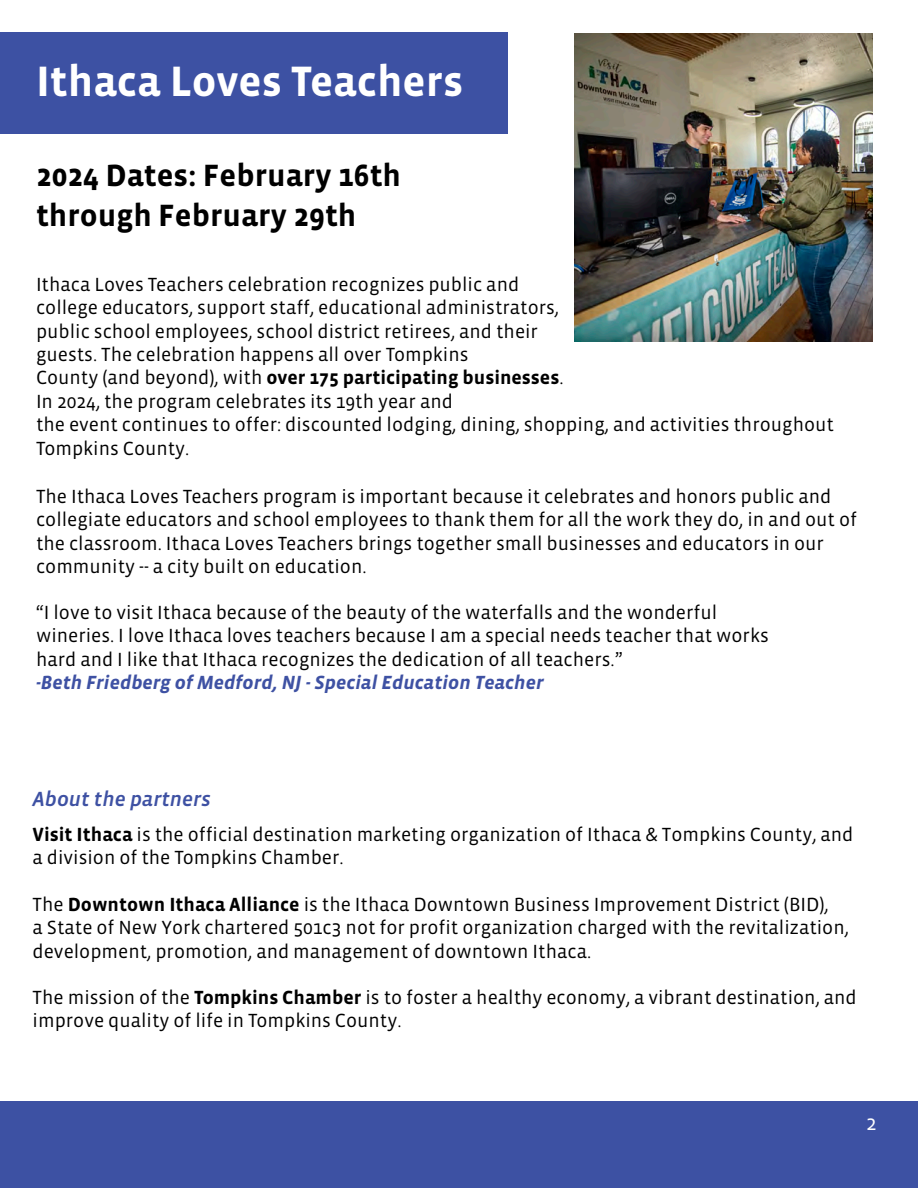
<style>
.page{position:relative;width:918px;height:1188px;background:#fff}
.page>*{position:absolute;margin:0;border:0;box-sizing:border-box;transform-origin:0 0}
.t1{font:700 43.5px "Vista Sans OT";color:#fff}
.t2{font:700 31.5px/39.9px "Vista Sans OT";color:#000}
.t3{font:italic 500 21px "Vista Sans OT";color:#3e51a3}
.t4{font:21px "Vista Sans OT";color:#fff}
.t5{font:19.5px/23.4px "Vista Sans OT";color:#000}
.t6{font:italic 700 19.5px "Vista Sans OT";color:#3e51a3}
.s1{font-weight:700}
</style>
<div class="page">
<div style="left:0;top:1102px;width:918px;height:86px;background:#3d51a3"></div>
<div style="left:0;top:32px;width:508px;height:97px;background:#3d51a3"></div>
<img style="left:575px;top:33px;width:297px;height:309px">
<div style="left:0;top:37px;width:508px;height:97px;background:#3d51a3"></div>
<h1 class="t1" style="left:36px;top:59px;width:429px">Ithaca Loves Teachers</h1>
<h2 class="t2" style="left:36px;top:156px;width:367px">2024 Dates: February 16th through February 29th</h2>
<p class="t5" style="left:36px;top:273px;width:799px">Ithaca Loves Teachers celebration recognizes public and<br>college educators, support staff, educational administrators,<br>public school employees, school district retirees, and their<br>guests. The celebration happens all over Tompkins<br>County (and beyond), with <span class="s1">over 175 participating businesses</span>.<br>In 2024, the program celebrates its 19th year and<br>the event continues to offer: discounted lodging, dining, shopping, and activities throughout Tompkins County.</p>
<p class="t5" style="left:36px;top:485px;width:823px">The Ithaca Loves Teachers program is important because it celebrates and honors public and collegiate educators and school employees to thank them for all the work they do, in and out of the classroom. Ithaca Loves Teachers brings together small businesses and educators in our community -- a city built on education.</p>
<p class="t5" style="left:36px;top:601px;width:734px">“I love to visit Ithaca because of the beauty of the waterfalls and the wonderful wineries. I love Ithaca loves teachers because I am a special needs teacher that works hard and I like that Ithaca recognizes the dedication of all teachers.”</p>
<p class="t6" style="left:36px;top:673px;width:509px">-Beth Friedberg of Medford, NJ - Special Education Teacher</p>
<p class="t3" style="left:33px;top:788px;width:180px">About the partners</p>
<p class="t5" style="left:33px;top:823px;width:822px"><span class="s1">Visit Ithaca</span> is the official destination marketing organization of Ithaca &amp; Tompkins County, and a division of the Tompkins Chamber.</p>
<p class="t5" style="left:33px;top:893px;width:818px">The <span class="s1">Downtown Ithaca Alliance</span> is the Ithaca Downtown Business Improvement District (BID),<br>a State of New York chartered 501c3 not for profit organization charged with the revitalization, development, promotion, and management of downtown Ithaca.</p>
<p class="t5" style="left:33px;top:987px;width:826px;line-height:22px">The mission of the <span class="s1">Tompkins Chamber</span> is to foster a healthy economy, a vibrant destination, and improve quality of life in Tompkins County.</p>
<p class="t4" style="left:866px;top:1112px;width:12px">2</p>
</div>
